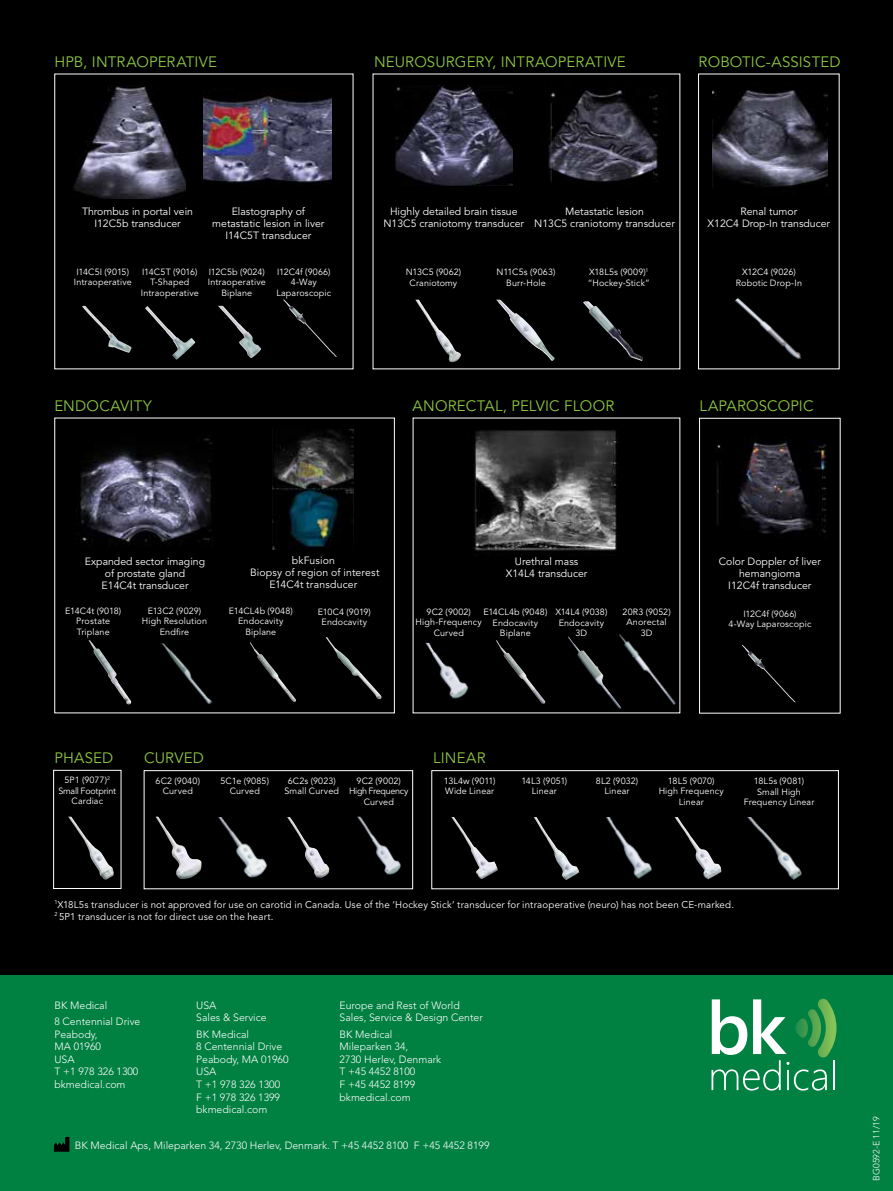
<style>
.page{position:relative;width:893px;height:1191px;background:#fff}
.page>*{position:absolute;margin:0;border:0;box-sizing:border-box;transform-origin:0 0}
.t1{font:15px "Avenir LT Std";letter-spacing:.01em;color:#8dc63f}
.t2{font:10.5px/12px "Avenir LT Std";color:#fff;text-align:center}
.t3{font:300 10.5px/12.6px "Avenir LT Std";color:#fff}
.t4{font:9.75px/12px "Avenir LT Std";letter-spacing:.015em;color:#fff}
.t5{font:9px/10.5px "Avenir LT Std";letter-spacing:.015em;color:#fff;text-align:center}
.t6{font:9px/10.5px "Avenir LT Std";letter-spacing:-.015em;color:#fff;text-align:center}
.t7{font:9px/10.5px "Avenir LT Std";letter-spacing:-.01em;color:#fff;text-align:center}
.t8{font:300 9px "Avenir LT Std";color:#fff}
</style>
<div class="page">
<div style="left:0;top:0;width:893px;height:1015px;background:#000"></div>
<div style="left:0;top:975px;width:893px;height:216px;background:#008041"></div>
<svg style="left:54px;top:1137px;width:15px;height:14px"></svg>
<svg style="left:711px;top:998px;width:125px;height:92px"></svg>
<hr style="left:833px;top:1060px;width:2px;height:30px;background:#fff">
<div style="left:432px;top:770px;width:407px;height:119px;border:1px solid #fff"></div>
<div style="left:698px;top:74px;width:141px;height:295px;border:1px solid #fff"></div>
<img style="left:74px;top:85px;width:112px;height:114px">
<img style="left:204px;top:94px;width:127px;height:91px">
<img style="left:82px;top:306px;width:50px;height:47px">
<img style="left:145px;top:306px;width:50px;height:53px">
<img style="left:218px;top:306px;width:43px;height:52px">
<img style="left:395px;top:85px;width:117px;height:100px">
<img style="left:548px;top:88px;width:111px;height:95px">
<img style="left:583px;top:301px;width:60px;height:60px">
<img style="left:712px;top:90px;width:115px;height:97px">
<img style="left:728px;top:298px;width:86px;height:72px">
<img style="left:80px;top:438px;width:133px;height:104px">
<img style="left:88px;top:640px;width:43px;height:64px">
<img style="left:250px;top:642px;width:46px;height:60px">
<div style="left:144px;top:770px;width:269px;height:119px;border:1px solid #fff"></div>
<div style="left:53px;top:770px;width:68px;height:118px;border:1px solid #fff"></div>
<img style="left:326px;top:637px;width:56px;height:63px">
<img style="left:161px;top:643px;width:51px;height:61px">
<img style="left:415px;top:300px;width:46px;height:63px">
<img style="left:496px;top:300px;width:59px;height:61px">
<img style="left:218px;top:817px;width:49px;height:61px">
<img style="left:357px;top:816px;width:44px;height:59px">
<img style="left:287px;top:817px;width:42px;height:61px">
<img style="left:451px;top:817px;width:46px;height:62px">
<img style="left:155px;top:816px;width:47px;height:63px">
<img style="left:747px;top:817px;width:55px;height:63px">
<img style="left:606px;top:817px;width:46px;height:62px">
<img style="left:534px;top:817px;width:45px;height:63px">
<img style="left:674px;top:817px;width:47px;height:62px">
<img style="left:68px;top:816px;width:46px;height:64px">
<img style="left:473px;top:430px;width:144px;height:121px">
<div style="left:699px;top:418px;width:141px;height:295px;border:1px solid #fff"></div>
<img style="left:742px;top:645px;width:53px;height:57px">
<img style="left:717px;top:437px;width:110px;height:97px">
<img style="left:283px;top:300px;width:54px;height:57px">
<img style="left:273px;top:429px;width:81px;height:120px">
<img style="left:412px;top:643px;width:57px;height:57px">
<img style="left:496px;top:640px;width:50px;height:64px">
<img style="left:568px;top:636px;width:44px;height:64px">
<img style="left:612px;top:630px;width:69px;height:83px">
<h1 class="t1" style="left:54px;top:53px;width:164px">HPB, INTRAOPERATIVE</h1>
<h1 class="t1" style="left:374px;top:53px;width:253px">NEUROSURGERY, INTRAOPERATIVE</h1>
<h1 class="t1" style="left:699px;top:53px;width:143px">ROBOTIC-ASSISTED</h1>
<p class="t2" style="left:82px;top:205px;width:113px">Thrombus in portal vein<br>I12C5b transducer</p>
<p class="t2" style="left:212px;top:205px;width:114px">Elastography of metastatic lesion in liver<br>I14C5T transducer</p>
<p class="t2" style="left:534px;top:205px;width:142px">Metastatic lesion<br>N13C5 craniotomy transducer</p>
<p class="t2" style="left:383px;top:205px;width:142px">Highly detailed brain tissue<br>N13C5 craniotomy transducer</p>
<p class="t2" style="left:708px;top:205px;width:124px">Renal tumor<br>X12C4 Drop-In transducer</p>
<p class="t5" style="left:74px;top:266px;width:59px;text-align:left">I14C5I (9015)<br>Intraoperative</p>
<p class="t5" style="left:141px;top:266px;width:59px">I14C5T (9016)<br>T-Shaped<br>Intraoperative</p>
<p class="t5" style="left:208px;top:266px;width:59px">I12C5b (9024)<br>Intraoperative<br>Biplane</p>
<p class="t5" style="left:276px;top:266px;width:56px">I12C4f (9066)<br>4-Way<br>Laparoscopic</p>
<p class="t5" style="left:736px;top:267px;width:68px">X12C4 (9026)<br>Robotic Drop-In</p>
<p class="t5" style="left:406px;top:267px;width:57px">N13C5 (9062)<br>Craniotomy</p>
<p class="t5" style="left:497px;top:267px;width:60px">N11C5s (9063)<br>Burr-Hole</p>
<p class="t5" style="left:588px;top:267px;width:64px;text-align:left">X18L5s (9009)<sup>1 </sup>“Hockey-Stick”</p>
<h1 class="t1" style="left:54px;top:397px;width:99px">ENDOCAVITY</h1>
<h1 class="t1" style="left:413px;top:397px;width:203px">ANORECTAL, PELVIC FLOOR</h1>
<h1 class="t1" style="left:700px;top:397px;width:116px">LAPAROSCOPIC</h1>
<p class="t2" style="left:85px;top:555px;width:122px">Expanded sector imaging of prostate gland<br>E14C4t transducer</p>
<p class="t5" style="left:65px;top:606px;width:57px">E14C4t (9018)<br>Prostate<br>Triplane</p>
<p class="t5" style="left:142px;top:605px;width:67px">E13C2 (9029)<br>High Resolution<br>Endfire</p>
<p class="t2" style="left:250px;top:555px;width:131px">bkFusion<br>Biopsy of region of interest<br>E14C4t transducer</p>
<p class="t5" style="left:318px;top:606px;width:55px">E10C4 (9019)<br>Endocavity</p>
<p class="t5" style="left:229px;top:605px;width:65px">E14CL4b (9048)<br>Endocavity<br>Biplane</p>
<p class="t2" style="left:506px;top:555px;width:83px">Urethral mass<br>X14L4 transducer</p>
<p class="t5" style="left:416px;top:607px;width:68px">9C2 (9002)<br>High-Frequency<br>Curved</p>
<p class="t5" style="left:483px;top:607px;width:65px">E14CL4b (9048)<br>Endocavity<br>Biplane</p>
<p class="t5" style="left:555px;top:607px;width:53px">X14L4 (9038)<br>Endocavity<br>3D</p>
<p class="t5" style="left:623px;top:606px;width:50px">20R3 (9052)<br>Anorectal<br>3D</p>
<h1 class="t1" style="left:54px;top:749px;width:60px">PHASED</h1>
<h1 class="t1" style="left:144px;top:749px;width:61px">CURVED</h1>
<h1 class="t1" style="left:433px;top:749px;width:54px">LINEAR</h1>
<p class="t2" style="left:719px;top:555px;width:104px">Color Doppler of liver hemangioma<br>I12C4f transducer</p>
<p class="t5" style="left:728px;top:608px;width:85px">I12C4f (9066)<br>4-Way Laparoscopic</p>
<p class="t6" style="left:58px;top:775px;width:59px">5P1 (9077)<sup>2<br></sup>Small Footprint<br>Cardiac</p>
<p class="t5" style="left:156px;top:775px;width:46px">6C2 (9040)<br>Curved</p>
<p class="t5" style="left:221px;top:775px;width:50px">5C1e (9085)<br>Curved</p>
<p class="t5" style="left:284px;top:775px;width:56px">6C2s (9023)<br>Small Curved</p>
<p class="t7" style="left:349px;top:775px;width:61px">9C2 (9002)<br>High Frequency<br>Curved</p>
<p class="t5" style="left:444px;top:775px;width:53px;text-align:left">13L4w (9011)<br>Wide Linear</p>
<p class="t5" style="left:521px;top:775px;width:47px">14L3 (9051)<br>Linear</p>
<p class="t5" style="left:596px;top:775px;width:44px">8L2 (9032)<br>Linear</p>
<p class="t5" style="left:659px;top:775px;width:67px">18L5 (9070)<br>High Frequency<br>Linear</p>
<p class="t5" style="left:744px;top:776px;width:72px">18L5s (9081)<br>Small High<br>Frequency Linear</p>
<p class="t4" style="left:54px;top:898px;width:681px"><sup>1</sup>X18L5s transducer is not approved for use on carotid in Canada. Use of the ‘Hockey Stick’ transducer for intraoperative (neuro) has not been CE-marked.<br><sup>2</sup> 5P1 transducer is not for direct use on the heart.</p>
<p class="t3" style="left:54px;top:997px;width:87px;line-height:16.2px">BK Medical<br>8 Centennial Drive</p>
<p class="t3" style="left:54px;top:1027px;width:85px">Peabody,<br>MA 01960<br>USA<br>T +1 978 326 1300 bkmedical.com</p>
<p class="t3" style="left:196px;top:998px;width:72px">USA<br>Sales &amp; Service</p>
<p class="t3" style="left:196px;top:1027px;width:94px">BK Medical<br>8 Centennial Drive<br>Peabody, MA 01960<br>USA<br>T +1 978 326 1300<br>F +1 978 326 1399 bkmedical.com</p>
<p class="t3" style="left:340px;top:998px;width:145px">Europe and Rest of World<br>Sales, Service &amp; Design Center</p>
<p class="t3" style="left:340px;top:1027px;width:103px">BK Medical<br>Mileparken 34,<br>2730 Herlev, Denmark<br>T +45 4452 8100<br>F +45 4452 8199 bkmedical.com</p>
<p class="t3" style="left:75px;top:1138px;width:416px">BK Medical Aps, Mileparken 34, 2730 Herlev, Denmark. T +45 4452 8100 F +45 4452 8199</p>
<p class="t8" style="left:871px;top:1180px;width:66px;rotate:-90deg">BG0592-E 11/19</p>
</div>
